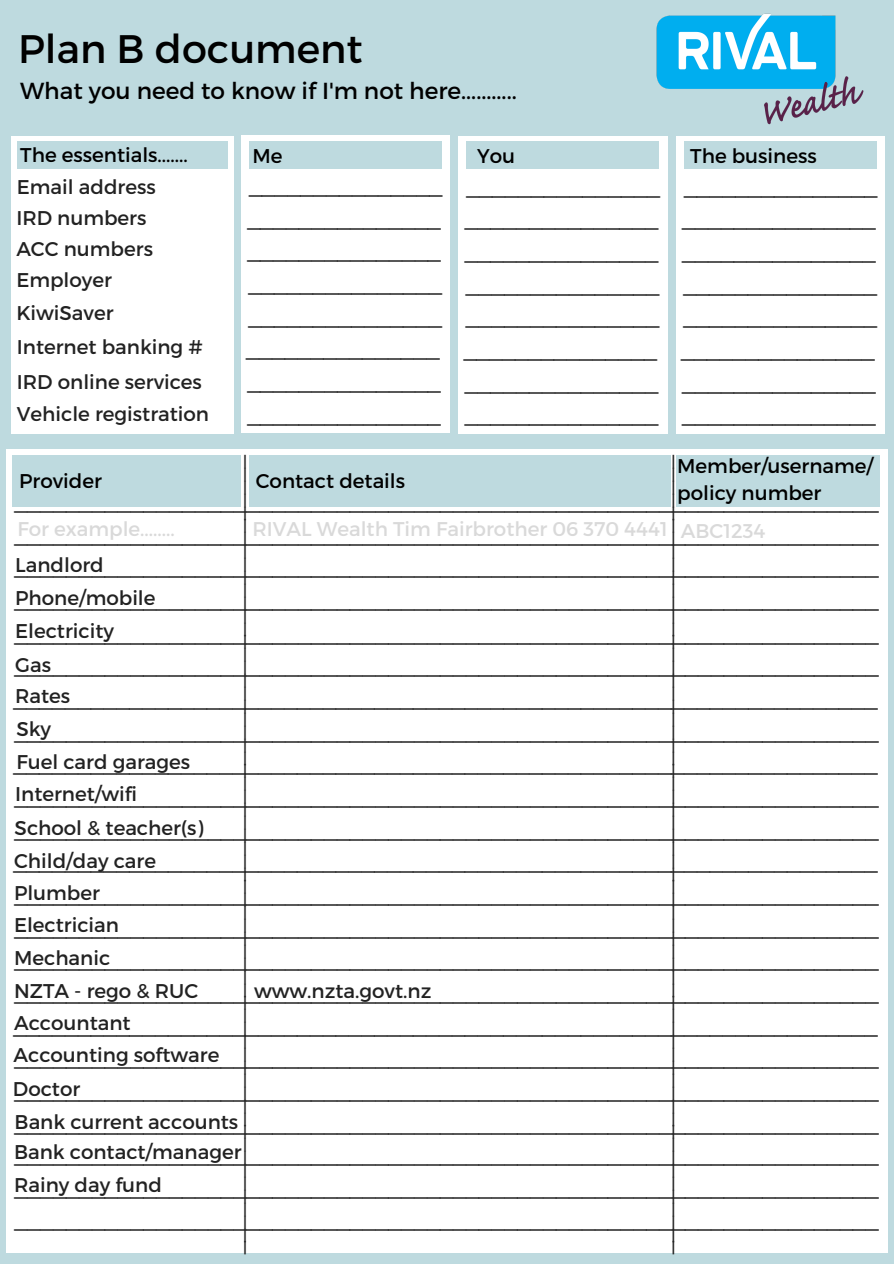
<style>
.page{position:relative;width:894px;height:1264px;background:#fff}
.page>*{position:absolute;margin:0;border:0;box-sizing:border-box;transform-origin:0 0}
.t1{font:39.75px "Montserrat";color:#000}
.t2{font:23.25px "Arimo";color:#222}
.t3{font:23.25px "Montserrat";color:#000}
.t4{font:19.8px "Montserrat";color:#222}
.t5{font:19.8px/27px "Montserrat";color:#000}
.t6{font:19.8px "Montserrat";color:#d9d9d9}
</style>
<div class="page">
<div style="left:0;top:0;width:893px;height:1263px;background:#bedadf"></div>
<div style="left:676px;top:136px;width:208px;height:297px;background:#fff"></div>
<img style="left:656px;top:13px;width:208px;height:112px">
<div style="left:683px;top:142px;width:193px;height:27px;background:#bedadf"></div>
<div style="left:458px;top:136px;width:209px;height:297px;background:#fff"></div>
<div style="left:466px;top:142px;width:193px;height:27px;background:#bedadf"></div>
<div style="left:241px;top:136px;width:208px;height:297px;background:#fff"></div>
<div style="left:249px;top:141px;width:192px;height:27px;background:#bedadf"></div>
<div style="left:11px;top:136px;width:222px;height:297px;background:#fff"></div>
<div style="left:17px;top:142px;width:210px;height:27px;background:#bedadf"></div>
<div style="left:7px;top:449px;width:880px;height:803px;background:#fff"></div>
<div style="left:12px;top:455px;width:229px;height:52px;background:#bedadf"></div>
<div style="left:249px;top:455px;width:421px;height:52px;background:#bedadf"></div>
<div style="left:676px;top:455px;width:203px;height:52px;background:#bedadf"></div>
<p class="t1" style="left:18px;top:23px;width:346px">Plan B document</p>
<p class="t3" style="left:20px;top:76px;width:498px">What you need to know if I'm not here...........</p>
<p class="t5" style="left:20px;top:141px;width:169px">The essentials.......</p>
<p class="t5" style="left:252px;top:141px;width:32px">Me</p>
<p class="t5" style="left:477px;top:141px;width:40px">You</p>
<p class="t5" style="left:690px;top:141px;width:128px">The business</p>
<p class="t4" style="left:17px;top:174px;width:140px">Email address</p>
<p class="t2" style="left:249px;top:171px;width:195px">_______________</p>
<p class="t2" style="left:466px;top:171px;width:195px">_______________</p>
<p class="t2" style="left:683px;top:171px;width:195px">_______________</p>
<p class="t4" style="left:16px;top:205px;width:131px">IRD numbers</p>
<p class="t4" style="left:16px;top:236px;width:138px">ACC numbers</p>
<p class="t4" style="left:16px;top:267px;width:97px">Employer</p>
<p class="t4" style="left:16px;top:300px;width:99px">KiwiSaver</p>
<p class="t4" style="left:17px;top:334px;width:187px">Internet banking #</p>
<p class="t4" style="left:17px;top:369px;width:186px">IRD online services</p>
<p class="t4" style="left:17px;top:401px;width:194px">Vehicle registration</p>
<p class="t2" style="left:247px;top:204px;width:195px">_______________</p>
<p class="t2" style="left:247px;top:236px;width:195px">_______________</p>
<p class="t2" style="left:248px;top:269px;width:195px">_______________</p>
<p class="t2" style="left:248px;top:302px;width:195px">_______________</p>
<p class="t2" style="left:246px;top:334px;width:195px">_______________</p>
<p class="t2" style="left:247px;top:367px;width:195px">_______________</p>
<p class="t2" style="left:247px;top:399px;width:195px">_______________</p>
<p class="t2" style="left:464px;top:204px;width:195px">_______________</p>
<p class="t2" style="left:464px;top:237px;width:195px">_______________</p>
<p class="t2" style="left:466px;top:269px;width:195px">_______________</p>
<p class="t2" style="left:466px;top:302px;width:195px">_______________</p>
<p class="t2" style="left:463px;top:335px;width:195px">_______________</p>
<p class="t2" style="left:464px;top:367px;width:195px">_______________</p>
<p class="t2" style="left:464px;top:400px;width:195px">_______________</p>
<p class="t2" style="left:682px;top:204px;width:195px">_______________</p>
<p class="t2" style="left:682px;top:237px;width:195px">_______________</p>
<p class="t2" style="left:683px;top:269px;width:195px">_______________</p>
<p class="t2" style="left:683px;top:302px;width:195px">_______________</p>
<p class="t2" style="left:681px;top:335px;width:195px">_______________</p>
<p class="t2" style="left:682px;top:367px;width:195px">_______________</p>
<p class="t2" style="left:682px;top:400px;width:195px">_______________</p>
<p class="t2" style="left:220px;top:1254px;width:801px;rotate:-90deg">______________________________________________________________</p>
<p class="t2" style="left:648px;top:1254px;width:801px;rotate:-90deg">______________________________________________________________</p>
<p class="t5" style="left:677px;top:451px;width:197px">Member/username/ policy number</p>
<p class="t2" style="left:15px;top:519px;width:865px">___________________________________________________________________</p>
<p class="t5" style="left:19px;top:466px;width:84px">Provider</p>
<p class="t5" style="left:256px;top:466px;width:151px">Contact details</p>
<p class="t2" style="left:15px;top:487px;width:865px">___________________________________________________________________</p>
<p class="t6" style="left:17px;top:515px;width:159px">For example........</p>
<p class="t2" style="left:15px;top:552px;width:865px">___________________________________________________________________</p>
<p class="t6" style="left:252px;top:516px;width:416px">RIVAL Wealth Tim Fairbrother 06 370 4441</p>
<p class="t6" style="left:680px;top:518px;width:86px">ABC1234</p>
<p class="t4" style="left:15px;top:551px;width:90px">Landlord</p>
<p class="t4" style="left:15px;top:585px;width:142px">Phone/mobile</p>
<p class="t4" style="left:15px;top:618px;width:100px">Electricity</p>
<p class="t4" style="left:15px;top:651px;width:37px">Gas</p>
<p class="t4" style="left:15px;top:683px;width:57px">Rates</p>
<p class="t4" style="left:16px;top:716px;width:36px">Sky</p>
<p class="t4" style="left:16px;top:748px;width:175px">Fuel card garages</p>
<p class="t4" style="left:15px;top:781px;width:123px">Internet/wifi</p>
<p class="t4" style="left:15px;top:814px;width:190px">School &amp; teacher(s)</p>
<p class="t4" style="left:14px;top:847px;width:143px">Child/day care</p>
<p class="t2" style="left:15px;top:879px;width:865px">___________________________________________________________________</p>
<p class="t2" style="left:15px;top:912px;width:865px">___________________________________________________________________</p>
<p class="t2" style="left:15px;top:945px;width:865px">___________________________________________________________________</p>
<p class="t2" style="left:15px;top:977px;width:865px">___________________________________________________________________</p>
<p class="t2" style="left:14px;top:1010px;width:865px">___________________________________________________________________</p>
<p class="t2" style="left:15px;top:1043px;width:865px">___________________________________________________________________</p>
<p class="t2" style="left:15px;top:585px;width:865px">___________________________________________________________________</p>
<p class="t2" style="left:15px;top:618px;width:865px">___________________________________________________________________</p>
<p class="t2" style="left:15px;top:651px;width:865px">___________________________________________________________________</p>
<p class="t2" style="left:14px;top:684px;width:865px">___________________________________________________________________</p>
<p class="t2" style="left:15px;top:716px;width:865px">___________________________________________________________________</p>
<p class="t2" style="left:14px;top:749px;width:865px">___________________________________________________________________</p>
<p class="t2" style="left:15px;top:781px;width:865px">___________________________________________________________________</p>
<p class="t2" style="left:15px;top:814px;width:865px">___________________________________________________________________</p>
<p class="t2" style="left:14px;top:847px;width:865px">___________________________________________________________________</p>
<p class="t4" style="left:14px;top:880px;width:87px">Plumber</p>
<p class="t4" style="left:14px;top:912px;width:106px">Electrician</p>
<p class="t4" style="left:14px;top:944px;width:98px">Mechanic</p>
<p class="t4" style="left:14px;top:978px;width:185px">NZTA - rego &amp; RUC</p>
<p class="t4" style="left:14px;top:1009px;width:118px">Accountant</p>
<p class="t4" style="left:14px;top:1042px;width:207px">Accounting software</p>
<p class="t2" style="left:15px;top:1075px;width:865px">___________________________________________________________________</p>
<p class="t2" style="left:15px;top:1108px;width:865px">___________________________________________________________________</p>
<p class="t2" style="left:15px;top:1140px;width:865px">___________________________________________________________________</p>
<p class="t2" style="left:15px;top:1172px;width:865px">___________________________________________________________________</p>
<p class="t2" style="left:15px;top:1205px;width:865px">___________________________________________________________________</p>
<p class="t4" style="left:254px;top:978px;width:179px">www.nzta.govt.nz</p>
<p class="t4" style="left:13px;top:1076px;width:69px">Doctor</p>
<p class="t4" style="left:15px;top:1108px;width:225px">Bank current accounts</p>
<p class="t4" style="left:14px;top:1139px;width:229px">Bank contact/manager</p>
<p class="t4" style="left:14px;top:1172px;width:149px">Rainy day fund</p>
</div>
